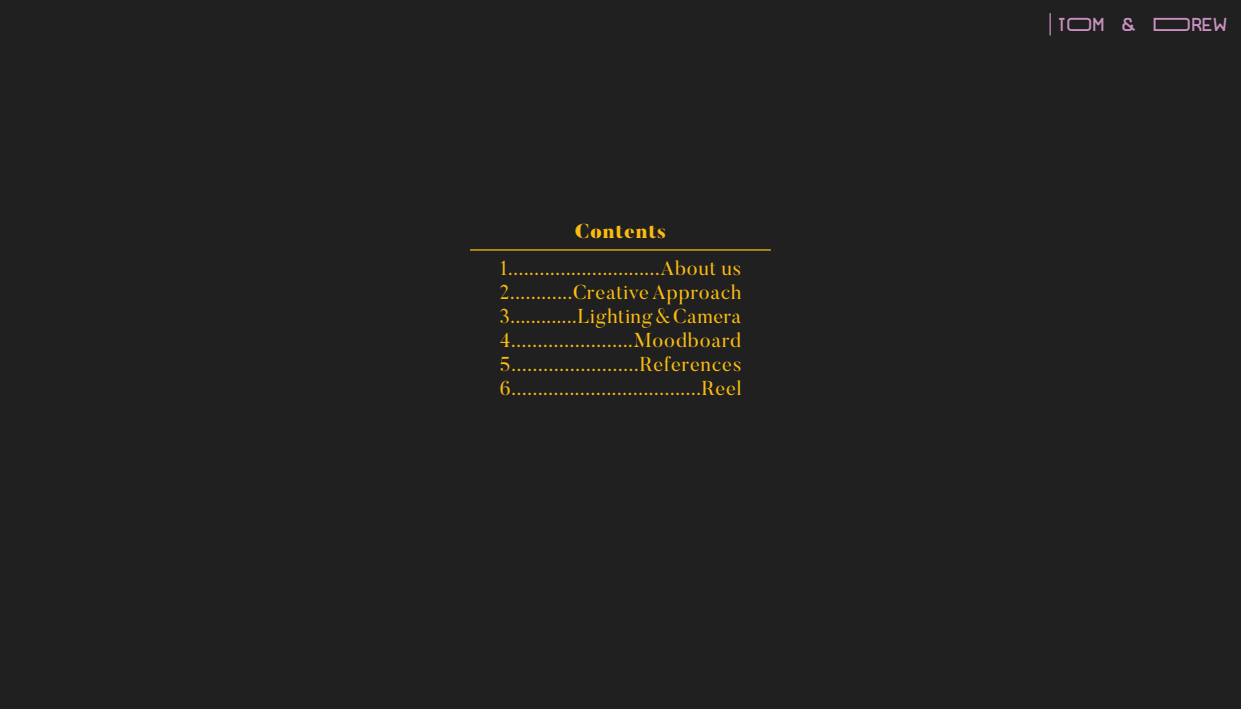
<style>
.page{position:relative;width:1241px;height:709px;background:#fff}
.page>*{position:absolute;margin:0;border:0;box-sizing:border-box;transform-origin:0 0}
.t1{font:20px/24px "Butler";letter-spacing:.04em;color:#fcbc0f;text-align:justify}
.t2{font:900 20px "Butler";letter-spacing:.04em;color:#fcbc0f}
.t3{font:17.5px "Punc";letter-spacing:.02em;color:#c990bf}
</style>
<div class="page">
<div style="left:0;top:0;width:1240px;height:709px;background:#202020"></div>
<svg style="left:1049px;top:13px;width:1px;height:22px"></svg>
<hr style="left:470px;top:249px;width:300px;height:1px;background:#fcbc0f">
<p class="t2" style="left:574px;top:218px;width:93px">Contents</p>
<p class="t1" style="left:499px;top:255px;width:243px">1.............................About us 2............Creative Approach 3.............Lighting &amp; Camera 4.......................Moodboard 5........................References 6....................................Reel</p>
<p class="t3" style="left:1059px;top:16px;width:170px">TOM &amp; DREW</p>
</div>
